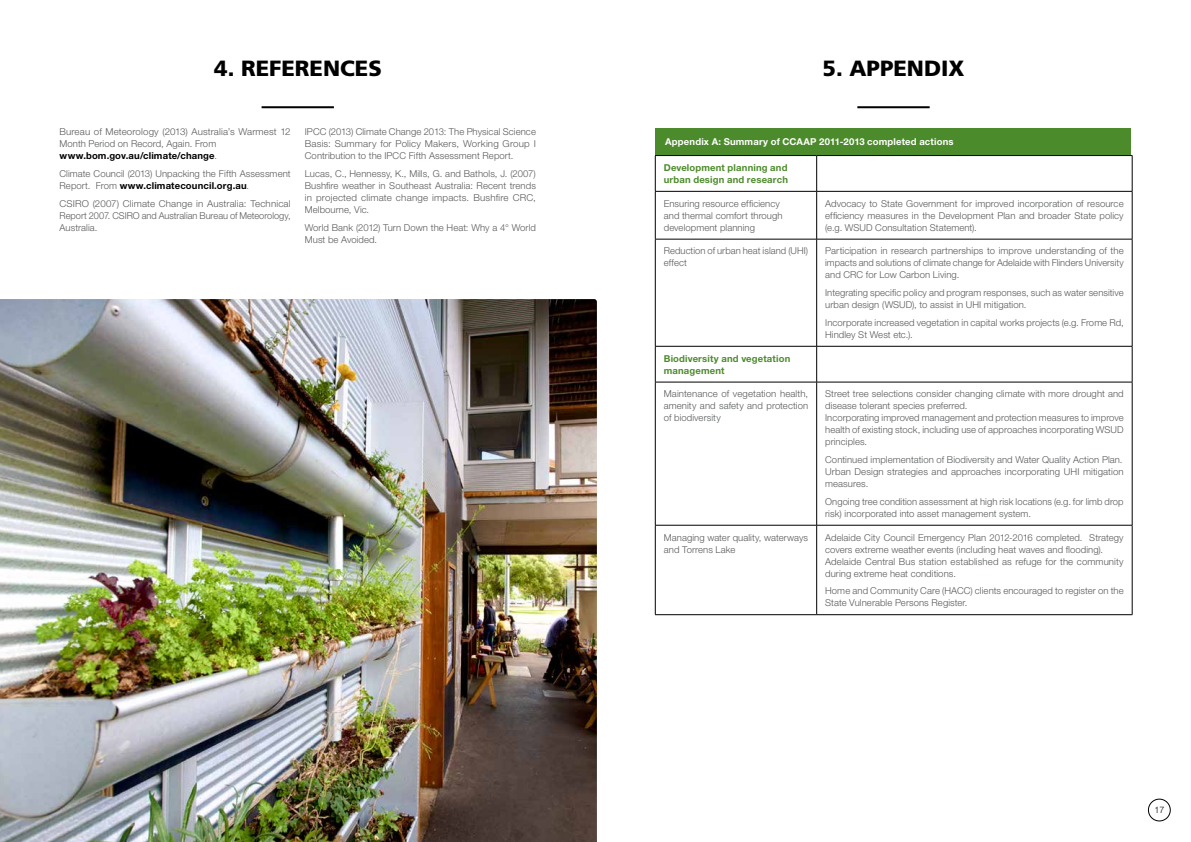
<style>
.page{position:relative;width:1191px;height:842px;background:#fff}
.page>*{position:absolute;margin:0;border:0;box-sizing:border-box;transform-origin:0 0}
.t1{font:900 22px "Frutiger LT Std";color:#000}
.t2{font:300 9.5px/12px "Helvetica Neue LT Std";letter-spacing:.01em;color:#58595b}
.t3{font:700 9.5px/12px "Helvetica Neue LT Std";letter-spacing:.015em;color:#4c8b2b}
.t4{font:700 9.5px "Helvetica Neue LT Std";letter-spacing:.015em;color:#fff}
.t5{font:300 9px "Helvetica Neue LT Std";color:#000}
.s1{font-weight:700;color:#000}
</style>
<div class="page">
<div style="left:1148px;top:799px;width:22px;height:22px;border:1px solid #000;border-radius:50%"></div>
<div style="left:655px;top:129px;width:475px;height:26px;background:#4c8b2b"></div>
<hr style="left:261px;top:106px;width:73px;height:2px;background:#000">
<img style="left:0;top:299px;width:597px;height:543px">
<hr style="left:857px;top:106px;width:72px;height:2px;background:#000">
<hr style="left:655px;top:155px;width:161px;height:1px;background:#000">
<hr style="left:655px;top:156px;width:1px;height:35px;background:#000">
<hr style="left:816px;top:155px;width:316px;height:1px;background:#000">
<hr style="left:816px;top:156px;width:1px;height:35px;background:#000">
<hr style="left:1132px;top:156px;width:1px;height:35px;background:#000">
<hr style="left:655px;top:191px;width:161px;height:1px;background:#000">
<hr style="left:655px;top:192px;width:1px;height:47px;background:#000">
<hr style="left:816px;top:191px;width:316px;height:1px;background:#000">
<hr style="left:816px;top:192px;width:1px;height:47px;background:#000">
<hr style="left:1132px;top:192px;width:1px;height:47px;background:#000">
<hr style="left:655px;top:239px;width:161px;height:1px;background:#000">
<hr style="left:655px;top:239px;width:1px;height:107px;background:#000">
<hr style="left:816px;top:239px;width:316px;height:1px;background:#000">
<hr style="left:816px;top:239px;width:1px;height:107px;background:#000">
<hr style="left:1132px;top:239px;width:1px;height:107px;background:#000">
<hr style="left:655px;top:346px;width:161px;height:1px;background:#000">
<hr style="left:655px;top:346px;width:1px;height:36px;background:#000">
<hr style="left:816px;top:346px;width:316px;height:1px;background:#000">
<hr style="left:816px;top:346px;width:1px;height:36px;background:#000">
<hr style="left:1132px;top:346px;width:1px;height:36px;background:#000">
<hr style="left:655px;top:382px;width:161px;height:1px;background:#000">
<hr style="left:655px;top:382px;width:1px;height:143px;background:#000">
<hr style="left:816px;top:382px;width:316px;height:1px;background:#000">
<hr style="left:816px;top:382px;width:1px;height:143px;background:#000">
<hr style="left:1132px;top:382px;width:1px;height:143px;background:#000">
<hr style="left:655px;top:525px;width:161px;height:1px;background:#000">
<hr style="left:655px;top:525px;width:1px;height:89px;background:#000">
<hr style="left:816px;top:525px;width:316px;height:1px;background:#000">
<hr style="left:816px;top:525px;width:1px;height:89px;background:#000">
<hr style="left:1132px;top:525px;width:1px;height:89px;background:#000">
<hr style="left:655px;top:614px;width:161px;height:1px;background:#000">
<hr style="left:816px;top:614px;width:316px;height:1px;background:#000">
<h1 class="t1" style="left:214px;top:55px;width:169px">4. REFERENCES</h1>
<p class="t2" style="left:60px;top:126px;width:233px">Bureau of Meteorology (2013) Australia’s Warmest 12<br>Month Period on Record, Again. From <span class="s1">www.bom.gov.au/climate/change</span>.</p>
<p class="t2" style="left:60px;top:167px;width:233px">Climate Council (2013) Unpacking the Fifth Assessment<br>Report. From <span class="s1">www.climatecouncil.org.au</span>.</p>
<p class="t2" style="left:60px;top:197px;width:233px;text-align:justify">CSIRO (2007) Climate Change in Australia: Technical Report 2007. CSIRO and Australian Bureau of Meteorology, Australia.</p>
<p class="t2" style="left:305px;top:126px;width:233px;text-align:justify">IPCC (2013) Climate Change 2013: The Physical Science Basis: Summary for Policy Makers, Working Group I Contribution to the IPCC Fifth Assessment Report.</p>
<p class="t2" style="left:305px;top:167px;width:233px;text-align:justify">Lucas, C., Hennessy, K., Mills, G. and Bathols, J. (2007)<br>Bushfire weather in Southeast Australia: Recent trends in projected climate change impacts. Bushfire CRC, Melbourne, Vic.</p>
<p class="t2" style="left:305px;top:221px;width:233px">World Bank (2012) Turn Down the Heat: Why a 4° World<br>Must be Avoided.</p>
<h1 class="t1" style="left:822px;top:55px;width:143px">5. APPENDIX</h1>
<p class="t4" style="left:665px;top:136px;width:290px">Appendix A: Summary of CCAAP 2011-2013 completed actions</p>
<p class="t3" style="left:664px;top:161px;width:126px">Development planning and urban design and research</p>
<p class="t2" style="left:664px;top:197px;width:120px">Ensuring resource efficiency and thermal comfort through development planning</p>
<p class="t2" style="left:825px;top:197px;width:300px;text-align:justify">Advocacy to State Government for improved incorporation of resource efficiency measures in the Development Plan and broader State policy (e.g. WSUD Consultation Statement).</p>
<p class="t2" style="left:664px;top:245px;width:146px">Reduction of urban heat island (UHI) effect</p>
<p class="t2" style="left:825px;top:245px;width:300px;text-align:justify">Participation in research partnerships to improve understanding of the impacts and solutions of climate change for Adelaide with Flinders University and CRC for Low Carbon Living.</p>
<p class="t2" style="left:825px;top:286px;width:300px">Integrating specific policy and program responses, such as water sensitive urban design (WSUD), to assist in UHI mitigation.</p>
<p class="t2" style="left:825px;top:316px;width:300px">Incorporate increased vegetation in capital works projects (e.g. Frome Rd,<br>Hindley St West etc.).</p>
<p class="t3" style="left:664px;top:352px;width:128px">Biodiversity and vegetation management</p>
<p class="t2" style="left:664px;top:388px;width:146px;text-align:justify">Maintenance of vegetation health, amenity and safety and protection of biodiversity</p>
<p class="t2" style="left:825px;top:388px;width:300px">Street tree selections consider changing climate with more drought and disease tolerant species preferred.<br>Incorporating improved management and protection measures to improve health of existing stock, including use of approaches incorporating WSUD principles.</p>
<p class="t2" style="left:825px;top:453px;width:300px;text-align:justify">Continued implementation of Biodiversity and Water Quality Action Plan.<br>Urban Design strategies and approaches incorporating UHI mitigation measures.</p>
<p class="t2" style="left:825px;top:495px;width:300px">Ongoing tree condition assessment at high risk locations (e.g. for limb drop risk) incorporated into asset management system.</p>
<p class="t2" style="left:664px;top:531px;width:146px">Managing water quality, waterways and Torrens Lake</p>
<p class="t2" style="left:825px;top:531px;width:300px">Adelaide City Council Emergency Plan 2012-2016 completed. Strategy covers extreme weather events (including heat waves and flooding).<br>Adelaide Central Bus station established as refuge for the community during extreme heat conditions.</p>
<p class="t2" style="left:825px;top:585px;width:300px">Home and Community Care (HACC) clients encouraged to register on the<br>State Vulnerable Persons Register.</p>
<p class="t5" style="left:1154px;top:804px;width:12px">17</p>
</div>
